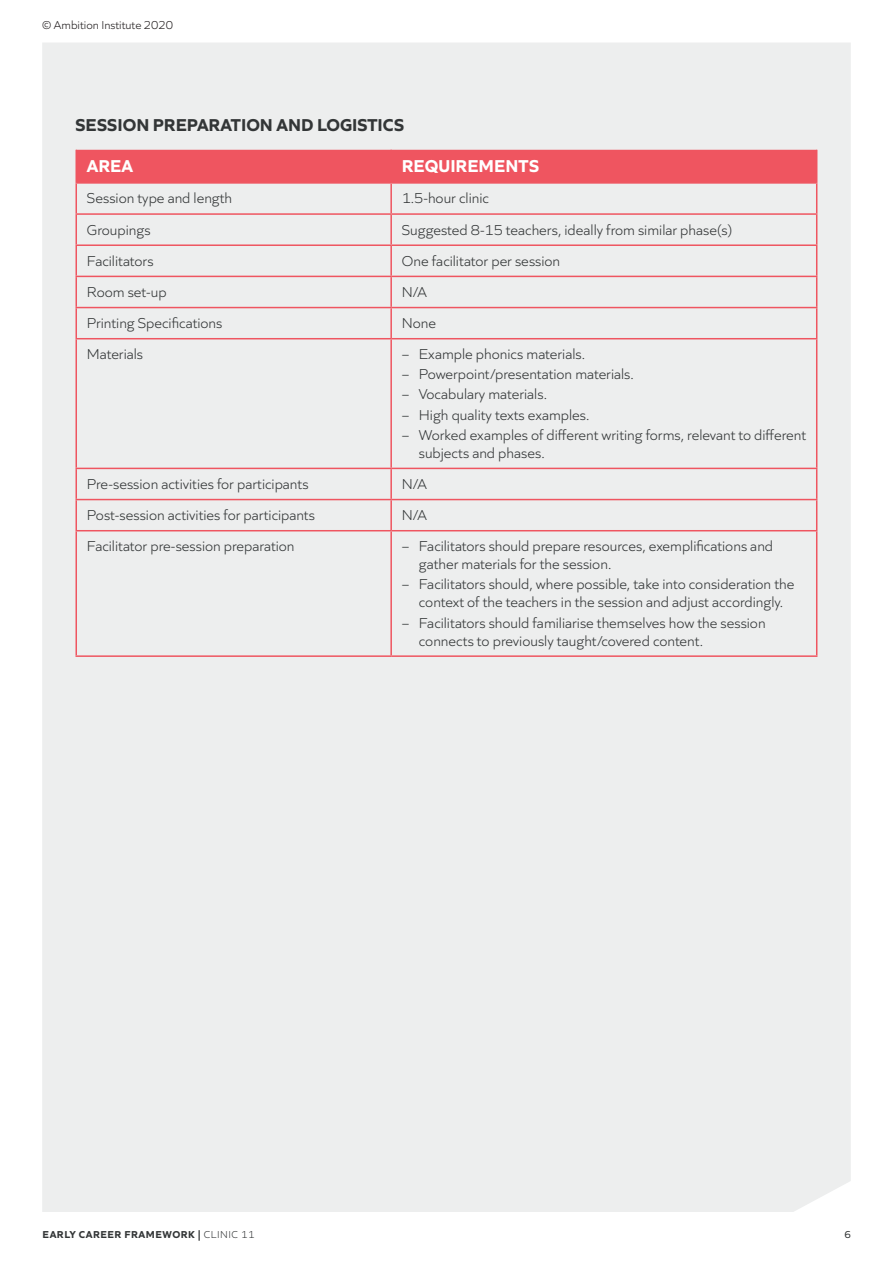
<style>
.page{position:relative;width:893px;height:1263px;background:#fff}
.page>*{position:absolute;margin:0;border:0;box-sizing:border-box;transform-origin:0 0}
.t1{font:700 18px "Quiet Sans";color:#333637}
.t2{font:700 18px "Quiet Sans";color:#fff}
.t3{font:300 15px/18px "Quiet Sans";color:#333637}
.t4{font:300 12px "Quiet Sans";color:#231f20}
.t5{font:700 10.5px "Quiet Sans";letter-spacing:.05em;color:#333637}
.t6{font:10.5px "Quiet Sans";color:#333637}
.s1{font-weight:300}
</style>
<div class="page">
<div style="left:42px;top:43px;width:809px;height:1169px;background:#edeeee"></div>
<hr style="left:75px;top:184px;width:2px;height:29px;background:#ef5560">
<hr style="left:75px;top:213px;width:316px;height:2px;background:#ef5560">
<hr style="left:75px;top:215px;width:2px;height:29px;background:#ef5560">
<svg style="left:76px;top:150px;width:741px;height:94px;background:#edb5b9"></svg>
<hr style="left:75px;top:244px;width:316px;height:2px;background:#ef5560">
<hr style="left:75px;top:246px;width:2px;height:30px;background:#ef5560">
<hr style="left:391px;top:244px;width:426px;height:2px;background:#ef5560">
<hr style="left:390px;top:246px;width:2px;height:30px;background:#ef5560">
<hr style="left:816px;top:246px;width:1px;height:30px;background:#ef5560">
<hr style="left:75px;top:276px;width:316px;height:1px;background:#ef5560">
<hr style="left:75px;top:277px;width:2px;height:30px;background:#ef5560">
<hr style="left:391px;top:276px;width:426px;height:1px;background:#ef5560">
<hr style="left:390px;top:277px;width:2px;height:30px;background:#ef5560">
<hr style="left:816px;top:277px;width:1px;height:30px;background:#ef5560">
<hr style="left:75px;top:307px;width:316px;height:1px;background:#ef5560">
<hr style="left:75px;top:308px;width:2px;height:30px;background:#ef5560">
<hr style="left:391px;top:307px;width:426px;height:1px;background:#ef5560">
<hr style="left:390px;top:308px;width:2px;height:30px;background:#ef5560">
<hr style="left:816px;top:308px;width:1px;height:30px;background:#ef5560">
<hr style="left:75px;top:338px;width:316px;height:1px;background:#ef5560">
<hr style="left:75px;top:339px;width:2px;height:129px;background:#ef5560">
<hr style="left:391px;top:338px;width:426px;height:1px;background:#ef5560">
<hr style="left:390px;top:339px;width:2px;height:129px;background:#ef5560">
<hr style="left:816px;top:339px;width:1px;height:129px;background:#ef5560">
<hr style="left:75px;top:468px;width:316px;height:1px;background:#ef5560">
<hr style="left:75px;top:469px;width:2px;height:30px;background:#ef5560">
<hr style="left:391px;top:468px;width:426px;height:1px;background:#ef5560">
<hr style="left:390px;top:469px;width:2px;height:30px;background:#ef5560">
<hr style="left:816px;top:469px;width:1px;height:30px;background:#ef5560">
<hr style="left:75px;top:499px;width:316px;height:1px;background:#ef5560">
<hr style="left:75px;top:500px;width:2px;height:30px;background:#ef5560">
<hr style="left:391px;top:499px;width:426px;height:1px;background:#ef5560">
<hr style="left:390px;top:500px;width:2px;height:30px;background:#ef5560">
<hr style="left:816px;top:500px;width:1px;height:30px;background:#ef5560">
<hr style="left:75px;top:530px;width:316px;height:1px;background:#ef5560">
<hr style="left:75px;top:531px;width:2px;height:124px;background:#ef5560">
<hr style="left:391px;top:530px;width:426px;height:1px;background:#ef5560">
<hr style="left:390px;top:531px;width:2px;height:124px;background:#ef5560">
<hr style="left:816px;top:531px;width:1px;height:124px;background:#ef5560">
<hr style="left:75px;top:655px;width:316px;height:2px;background:#ef5560">
<hr style="left:391px;top:655px;width:426px;height:2px;background:#ef5560">
<hr style="left:75px;top:150px;width:2px;height:32px;background:#ef5560">
<hr style="left:390px;top:150px;width:2px;height:32px;background:#ef5560">
<hr style="left:816px;top:150px;width:1px;height:32px;background:#ef5560">
<hr style="left:75px;top:182px;width:316px;height:2px;background:#ef5560">
<hr style="left:391px;top:182px;width:426px;height:2px;background:#ef5560">
<p class="t4" style="left:42px;top:16px;width:133px">© Ambition Institute 2020</p>
<p class="t1" style="left:75px;top:111px;width:330px">SESSION PREPARATION AND LOGISTICS</p>
<p class="t2" style="left:87px;top:152px;width:48px">AREA</p>
<p class="t2" style="left:402px;top:152px;width:139px">REQUIREMENTS</p>
<p class="t3" style="left:87px;top:188px;width:147px">Session type and length</p>
<p class="t3" style="left:402px;top:188px;width:89px">1.5-hour clinic</p>
<p class="t3" style="left:87px;top:220px;width:65px">Groupings</p>
<p class="t3" style="left:402px;top:220px;width:332px">Suggested 8-15 teachers, ideally from similar phase(s)</p>
<p class="t3" style="left:87px;top:251px;width:68px">Facilitators</p>
<p class="t3" style="left:402px;top:251px;width:160px">One facilitator per session</p>
<p class="t3" style="left:87px;top:282px;width:81px">Room set-up</p>
<p class="t3" style="left:402px;top:282px;width:27px">N/A</p>
<p class="t3" style="left:87px;top:313px;width:137px">Printing Specifications</p>
<p class="t3" style="left:402px;top:313px;width:36px">None</p>
<p class="t3" style="left:87px;top:344px;width:58px">Materials</p>
<p class="t3" style="left:402px;top:344px;width:185px">– Example phonics materials.</p>
<p class="t3" style="left:402px;top:364px;width:234px">– Powerpoint/presentation materials.</p>
<p class="t3" style="left:402px;top:385px;width:147px">– Vocabulary materials.</p>
<p class="t3" style="left:402px;top:405px;width:189px">– High quality texts examples.</p>
<p class="t3" style="left:419px;top:425px;width:389px;text-indent:-17px">– Worked examples of different writing forms, relevant to different subjects and phases.</p>
<p class="t3" style="left:87px;top:474px;width:223px">Pre-session activities for participants</p>
<p class="t3" style="left:402px;top:474px;width:27px">N/A</p>
<p class="t3" style="left:87px;top:505px;width:230px">Post-session activities for participants</p>
<p class="t3" style="left:402px;top:505px;width:27px">N/A</p>
<p class="t3" style="left:87px;top:536px;width:209px">Facilitator pre-session preparation</p>
<p class="t3" style="left:419px;top:536px;width:356px;text-indent:-17px">– Facilitators should prepare resources, exemplifications and gather materials for the session.</p>
<p class="t3" style="left:402px;top:574px;width:394px;text-align:center">– Facilitators should, where possible, take into consideration the context of the teachers in the session and adjust accordingly.</p>
<p class="t3" style="left:419px;top:613px;width:348px;text-indent:-17px">– Facilitators should familiarise themselves how the session connects to previously taught/covered content.</p>
<p class="t5" style="left:43px;top:1226px;width:213px">EARLY CAREER FRAMEWORK | <span class="s1">CLINIC 11</span></p>
<p class="t6" style="left:844px;top:1226px;width:8px">6</p>
</div>
